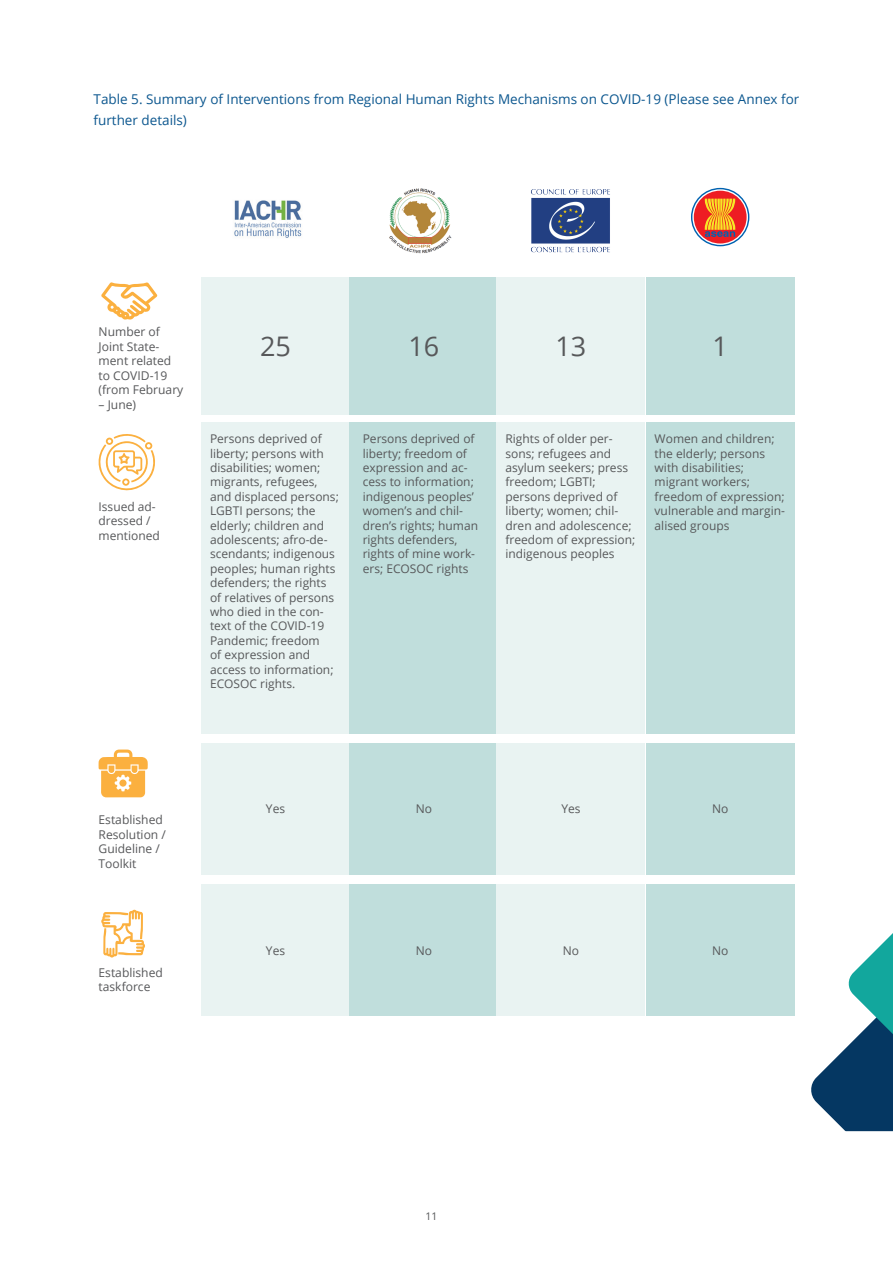
<style>
.page{position:relative;width:893px;height:1263px;background:#fff}
.page>*{position:absolute;margin:0;border:0;box-sizing:border-box;transform-origin:0 0}
.t1{font:27px "Open Sans";color:#57585a}
.t2{font:13.5px/21px "Open Sans";color:#0c578f}
.t3{font:12.15px/14.5px "Open Sans";color:#57585a}
.t4{font:12px/14.4px "Open Sans";color:#57585a}
.t5{font:10.5px "Open Sans";color:#57585a}
</style>
<div class="page">
<div style="left:201px;top:277px;width:149px;height:137px;background:#e9f3f2"></div>
<div style="left:201px;top:422px;width:149px;height:311px;background:#e9f3f2"></div>
<div style="left:201px;top:743px;width:149px;height:131px;background:#e9f3f2"></div>
<div style="left:201px;top:884px;width:149px;height:132px;background:#e9f3f2"></div>
<div style="left:350px;top:277px;width:148px;height:137px;background:#c0dedc"></div>
<div style="left:350px;top:422px;width:148px;height:311px;background:#c0dedc"></div>
<div style="left:350px;top:743px;width:148px;height:131px;background:#c0dedc"></div>
<div style="left:350px;top:884px;width:148px;height:132px;background:#c0dedc"></div>
<div style="left:497px;top:277px;width:148px;height:137px;background:#e9f3f2"></div>
<div style="left:497px;top:422px;width:148px;height:311px;background:#e9f3f2"></div>
<div style="left:497px;top:743px;width:148px;height:131px;background:#e9f3f2"></div>
<div style="left:497px;top:884px;width:148px;height:132px;background:#e9f3f2"></div>
<div style="left:646px;top:277px;width:148px;height:137px;background:#c0dedc"></div>
<div style="left:646px;top:422px;width:148px;height:311px;background:#c0dedc"></div>
<div style="left:646px;top:743px;width:148px;height:131px;background:#c0dedc"></div>
<div style="left:646px;top:884px;width:148px;height:132px;background:#c0dedc"></div>
<img style="left:389px;top:188px;width:63px;height:66px">
<img style="left:531px;top:189px;width:79px;height:64px">
<img style="left:234px;top:200px;width:68px;height:38px">
<svg style="left:691px;top:188px;width:58px;height:58px"></svg>
<svg style="left:692px;top:189px;width:56px;height:56px"></svg>
<div style="left:694px;top:191px;width:53px;height:52px;background:#ee1d23;border-radius:50%"></div>
<svg style="left:705px;top:199px;width:30px;height:38px"></svg>
<svg style="left:98px;top:434px;width:57px;height:57px"></svg>
<svg style="left:99px;top:749px;width:49px;height:48px"></svg>
<div style="left:119px;top:779px;width:8px;height:8px;background:#fbb03f;border-radius:50%"></div>
<svg style="left:101px;top:909px;width:44px;height:49px"></svg>
<svg style="left:101px;top:282px;width:57px;height:38px"></svg>
<svg style="left:811px;top:933px;width:82px;height:198px"></svg>
<p class="t2" style="left:94px;top:88px;width:707px">Table 5. Summary of Interventions from Regional Human Rights Mechanisms on COVID-19 (Please see Annex for further details)</p>
<p class="t3" style="left:99px;top:324px;width:86px">Number of<br>Joint State&shy;ment related to COVID-19 (from February</p>
<p class="t3" style="left:99px;top:397px;width:39px">– June)</p>
<p class="t4" style="left:99px;top:499px;width:63px">Issued ad&shy;dressed / mentioned</p>
<h1 class="t1" style="left:260px;top:328px;width:32px">25</h1>
<h1 class="t1" style="left:409px;top:328px;width:32px">16</h1>
<h1 class="t1" style="left:555px;top:328px;width:32px">13</h1>
<h1 class="t1" style="left:712px;top:328px;width:17px">1</h1>
<p class="t4" style="left:210px;top:431px;width:130px">Persons deprived of liberty; persons with disabilities; women; migrants, refugees, and displaced persons;<br>LGBTI persons; the elderly; children and adolescents; afro-de&shy;scendants; indigenous peoples; human rights defenders; the rights of relatives of persons who died in the con&shy;text of the COVID-19<br>Pandemic; freedom<br>of expression and access to information;<br>ECOSOC rights.</p>
<p class="t4" style="left:363px;top:431px;width:117px">Persons deprived of liberty; freedom of expression and ac&shy;cess to information; indigenous peoples’ women’s and chil&shy;dren’s rights; human rights defenders, rights of mine work&shy;ers; ECOSOC rights</p>
<p class="t4" style="left:505px;top:431px;width:132px">Rights of older per&shy;sons; refugees and asylum seekers; press freedom; LGBTI; persons deprived of liberty; women; chil&shy;dren and adolescence; freedom of expression; indigenous peoples</p>
<p class="t4" style="left:655px;top:431px;width:132px">Women and children; the elderly; persons with disabilities; migrant workers; freedom of expression; vulnerable and margin&shy;alised groups</p>
<p class="t3" style="left:99px;top:812px;width:69px">Established<br>Resolution /<br>Guideline /<br>Toolkit</p>
<p class="t3" style="left:99px;top:964px;width:66px">Established taskforce</p>
<p class="t4" style="left:266px;top:801px;width:21px">Yes</p>
<p class="t4" style="left:266px;top:943px;width:21px">Yes</p>
<p class="t4" style="left:416px;top:801px;width:18px">No</p>
<p class="t4" style="left:416px;top:943px;width:18px">No</p>
<p class="t4" style="left:561px;top:801px;width:21px">Yes</p>
<p class="t4" style="left:563px;top:943px;width:18px">No</p>
<p class="t4" style="left:712px;top:801px;width:18px">No</p>
<p class="t4" style="left:712px;top:943px;width:18px">No</p>
<p class="t5" style="left:426px;top:1209px;width:14px">11</p>
</div>
